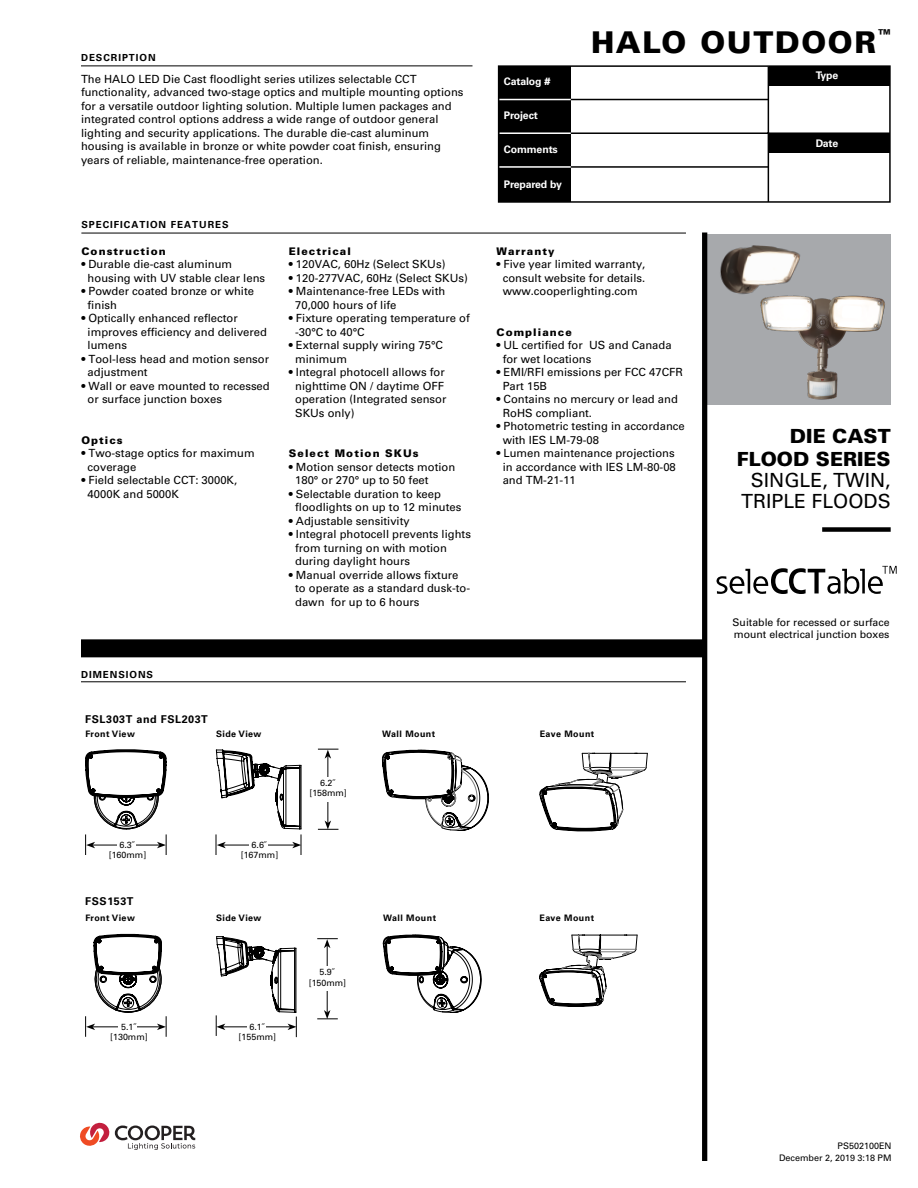
<style>
.page{position:relative;width:918px;height:1188px;background:#fff}
.page>*{position:absolute;margin:0;border:0;box-sizing:border-box;transform-origin:0 0}
.t1{font:900 30px "Univers LT Std";letter-spacing:.05em;color:#000}
.t2{font:19.5px/21px "Univers LT Std";color:#000;text-align:center}
.t3{font:900 19.5px/23.4px "Univers LT Std";color:#000;text-align:right}
.t4{font:11.25px/13.5px "Univers LT Std";color:#000}
.t5{font:700 10.8px "Univers LT Std";letter-spacing:.05em;color:#000}
.t6{font:900 10.5px "Univers LT Std";letter-spacing:.1em;color:#000}
.t7{font:10.5px/12.6px "Univers LT Std";color:#000}
.t8{font:700 10.5px "Univers LT Std";letter-spacing:-.01em;color:#fff}
.t9{font:700 9.75px "Univers LT Std";letter-spacing:.1em;color:#000}
.t10{font:9px/12px "Univers LT Std";color:#000;text-align:right}
.t11{font:700 8.85px "Univers LT Std";letter-spacing:.05em;color:#000}
.t12{font:8.85px/10.4px "Univers LT Std";color:#000;text-align:center}
</style>
<div class="page">
<div style="left:706px;top:234px;width:185px;height:171px;background:#a7a9ac"></div>
<hr style="left:81px;top:233px;width:605px;height:1px;background:#000">
<div style="left:822px;top:527px;width:69px;height:5px;background:#000"></div>
<hr style="left:81px;top:66px;width:391px;height:1px;background:#000">
<div style="left:499px;top:66px;width:72px;height:136px;background:#000"></div>
<div style="left:769px;top:66px;width:121px;height:19px;background:#000"></div>
<div style="left:769px;top:134px;width:121px;height:19px;background:#000"></div>
<hr style="left:571px;top:99px;width:198px;height:1px;background:#000">
<hr style="left:499px;top:99px;width:72px;height:1px;background:#fff">
<hr style="left:571px;top:166px;width:198px;height:2px;background:#000">
<hr style="left:499px;top:166px;width:72px;height:2px;background:#fff">
<hr style="left:768px;top:66px;width:1px;height:136px;background:#000">
<hr style="left:571px;top:132px;width:319px;height:2px;background:#000">
<hr style="left:499px;top:132px;width:72px;height:2px;background:#fff">
<div style="left:498px;top:65px;width:393px;height:138px;border:2px solid #000"></div>
<hr style="left:81px;top:682px;width:605px;height:1px;background:#000">
<div style="left:702px;top:232px;width:5px;height:929px;background:#000"></div>
<div style="left:81px;top:639px;width:623px;height:18px;background:#000"></div>
<svg style="left:717px;top:566px;width:180px;height:28px"></svg>
<img style="left:702px;top:242px;width:98px;height:67px">
<svg style="left:382px;top:749px;width:107px;height:82px"></svg>
<svg style="left:85px;top:749px;width:82px;height:106px"></svg>
<svg style="left:216px;top:750px;width:86px;height:105px"></svg>
<svg style="left:540px;top:752px;width:108px;height:80px"></svg>
<hr style="left:328px;top:756px;width:1px;height:67px;background:#000">
<svg style="left:318px;top:749px;width:20px;height:10px"></svg>
<svg style="left:318px;top:821px;width:20px;height:9px"></svg>
<div style="left:318px;top:777px;width:18px;height:24px;background:#fff"></div>
<svg style="left:539px;top:934px;width:98px;height:73px"></svg>
<svg style="left:216px;top:936px;width:81px;height:101px"></svg>
<svg style="left:85px;top:934px;width:82px;height:103px"></svg>
<svg style="left:383px;top:934px;width:99px;height:79px"></svg>
<hr style="left:327px;top:946px;width:1px;height:66px;background:#000">
<svg style="left:317px;top:938px;width:21px;height:10px"></svg>
<svg style="left:317px;top:1010px;width:21px;height:10px"></svg>
<div style="left:317px;top:967px;width:18px;height:24px;background:#fff"></div>
<img style="left:741px;top:280px;width:144px;height:120px">
<svg style="left:80px;top:1122px;width:115px;height:28px"></svg>
<p class="t9" style="left:81px;top:52px;width:76px">DESCRIPTION</p>
<p class="t4" style="left:81px;top:72px;width:384px">The HALO LED Die Cast floodlight series utilizes selectable CCT functionality, advanced two-stage optics and multiple mounting options for a versatile outdoor lighting solution. Multiple lumen packages and integrated control options address a wide range of outdoor general lighting and security applications. The durable die-cast aluminum housing is available in bronze or white powder coat finish, ensuring years of reliable, maintenance-free operation.</p>
<p class="t9" style="left:81px;top:218px;width:149px">SPECIFICATION FEATURES</p>
<p class="t6" style="left:81px;top:244px;width:86px">Construction</p>
<p class="t4" style="left:88px;top:258px;width:179px;text-indent:-6px">• Durable die-cast aluminum housing with UV stable clear lens</p>
<p class="t4" style="left:88px;top:285px;width:168px;text-indent:-6px">• Powder coated bronze or white finish</p>
<p class="t4" style="left:88px;top:312px;width:181px;text-indent:-6px">• Optically enhanced reflector improves efficiency and delivered lumens</p>
<p class="t4" style="left:88px;top:352px;width:183px;text-indent:-6px">• Tool-less head and motion sensor adjustment</p>
<p class="t4" style="left:88px;top:379px;width:184px;text-indent:-6px">• Wall or eave mounted to recessed or surface junction boxes</p>
<p class="t6" style="left:81px;top:433px;width:43px">Optics</p>
<p class="t4" style="left:88px;top:447px;width:169px;text-indent:-6px">• Two-stage optics for maximum coverage</p>
<p class="t4" style="left:88px;top:474px;width:151px;text-indent:-6px">• Field selectable CCT: 3000K,<br>4000K and 5000K</p>
<p class="t6" style="left:289px;top:244px;width:63px">Electrical</p>
<p class="t4" style="left:289px;top:258px;width:158px">• 120VAC, 60Hz (Select SKUs)</p>
<p class="t4" style="left:289px;top:271px;width:180px">• 120-277VAC, 60Hz (Select SKUs)</p>
<p class="t4" style="left:295px;top:285px;width:152px;text-indent:-6px">• Maintenance-free LEDs with<br>70,000 hours of life</p>
<p class="t4" style="left:295px;top:312px;width:176px;text-indent:-6px">• Fixture operating temperature of -30°C to 40°C</p>
<p class="t4" style="left:295px;top:339px;width:149px;text-indent:-6px">• External supply wiring 75°C minimum</p>
<p class="t4" style="left:295px;top:366px;width:153px;text-indent:-6px">• Integral photocell allows for nighttime ON / daytime OFF operation (Integrated sensor<br>SKUs only)</p>
<p class="t6" style="left:289px;top:447px;width:131px">Select Motion SKUs</p>
<p class="t4" style="left:295px;top:460px;width:162px;text-indent:-6px">• Motion sensor detects motion<br>180° or 270° up to 50 feet</p>
<p class="t4" style="left:295px;top:487px;width:168px;text-indent:-6px">• Selectable duration to keep floodlights on up to 12 minutes</p>
<p class="t4" style="left:289px;top:514px;width:122px">• Adjustable sensitivity</p>
<p class="t4" style="left:295px;top:528px;width:177px;text-indent:-6px">• Integral photocell prevents lights from turning on with motion during daylight hours</p>
<p class="t4" style="left:295px;top:568px;width:177px;text-indent:-6px">• Manual override allows fixture to operate as a standard dusk-to&shy;dawn for up to 6 hours</p>
<p class="t9" style="left:81px;top:669px;width:74px">DIMENSIONS</p>
<p class="t5" style="left:85px;top:713px;width:124px">FSL303T and FSL203T</p>
<p class="t8" style="left:504px;top:75px;width:48px">Catalog #</p>
<p class="t8" style="left:504px;top:110px;width:36px">Project</p>
<p class="t8" style="left:504px;top:143px;width:56px">Comments</p>
<p class="t8" style="left:504px;top:178px;width:60px">Prepared by</p>
<h1 class="t1" style="left:591px;top:23px;width:302px">HALO OUTDOOR<sup>™</sup></h1>
<p class="t8" style="left:816px;top:70px;width:24px">Type</p>
<p class="t8" style="left:816px;top:137px;width:24px">Date</p>
<p class="t6" style="left:496px;top:244px;width:60px">Warranty</p>
<p class="t4" style="left:496px;top:258px;width:150px;text-align:center">• Five year limited warranty, consult website for details. www.cooperlighting.com</p>
<p class="t6" style="left:496px;top:325px;width:77px">Compliance</p>
<p class="t4" style="left:503px;top:339px;width:170px;text-indent:-6px">• UL certified for US and Canada for wet locations</p>
<p class="t4" style="left:503px;top:366px;width:182px;text-indent:-6px">• EMI/RFI emissions per FCC 47CFR<br>Part 15B</p>
<p class="t4" style="left:503px;top:393px;width:177px;text-indent:-6px">• Contains no mercury or lead and<br>RoHS compliant.</p>
<p class="t4" style="left:503px;top:420px;width:184px;text-indent:-6px">• Photometric testing in accordance with IES LM-79-08</p>
<p class="t4" style="left:503px;top:447px;width:175px;text-align:justify;text-indent:-6px">• Lumen maintenance projections in accordance with IES LM-80-08 and TM-21-11</p>
<h2 class="t3" style="left:737px;top:424px;width:155px">DIE CAST<br>FLOOD SERIES</h2>
<h2 class="t2" style="left:741px;top:470px;width:151px">SINGLE, TWIN,<br>TRIPLE FLOODS</h2>
<p class="t7" style="left:733px;top:616px;width:158px">Suitable for recessed or surface mount electrical junction boxes</p>
<p class="t11" style="left:85px;top:729px;width:51px">Front View</p>
<p class="t11" style="left:216px;top:729px;width:47px">Side View</p>
<p class="t12" style="left:109px;top:840px;width:39px">6.3˝ [160mm]</p>
<p class="t5" style="left:85px;top:895px;width:50px">FSS153T</p>
<p class="t12" style="left:241px;top:840px;width:39px">6.6˝ [167mm]</p>
<p class="t11" style="left:85px;top:912px;width:51px">Front View</p>
<p class="t11" style="left:216px;top:912px;width:47px">Side View</p>
<p class="t12" style="left:110px;top:1022px;width:39px">5.1˝ [130mm]</p>
<p class="t12" style="left:239px;top:1022px;width:39px">6.1˝ [155mm]</p>
<p class="t12" style="left:309px;top:778px;width:39px">6.2˝ [158mm]</p>
<p class="t12" style="left:309px;top:967px;width:39px">5.9˝ [150mm]</p>
<p class="t11" style="left:382px;top:729px;width:55px">Wall Mount</p>
<p class="t11" style="left:540px;top:729px;width:56px">Eave Mount</p>
<p class="t11" style="left:383px;top:912px;width:55px">Wall Mount</p>
<p class="t11" style="left:539px;top:912px;width:56px">Eave Mount</p>
<p class="t10" style="left:779px;top:1140px;width:114px">PS502100EN<br>December 2, 2019 3:18 PM</p>
</div>
